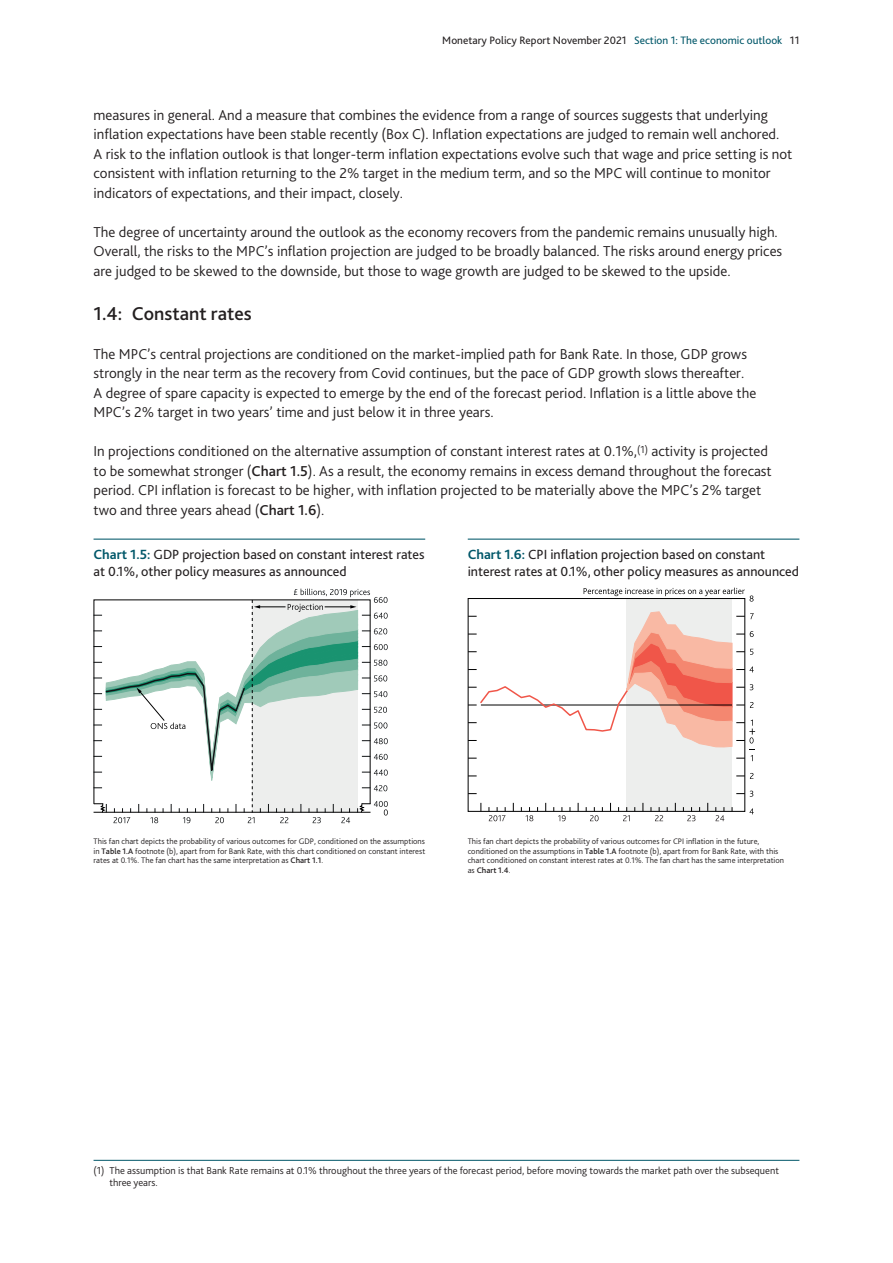
<style>
.page{position:relative;width:893px;height:1263px;background:#fff}
.page>*{position:absolute;margin:0;border:0;box-sizing:border-box;transform-origin:0 0}
.Section_heading__lev{font:500 19.5px "Bliss 2";color:#231f20}
.Body_text{font:300 15px/19.5px "Bliss 2";color:#231f20}
.Chart_Table__Heading{font:13.95px/16.8px "Bliss 2";color:#231f20}
.t1{font:11.25px "Bliss 2";color:#231f20}
.Footnote_text__for_m{font:300 10.5px/12px "Bliss 2";color:#231f20}
.Chart_Table__Footnot{font:300 8.4px/9.8px "Bliss 2";color:#231f20;text-align:justify}
.s1{color:#005769}
.s2{font-weight:500}
.s3{font-weight:700;color:#005769}
</style>
<div class="page">
<hr style="left:94px;top:1160px;width:705px;height:1px;background:#005769">
<hr style="left:94px;top:539px;width:331px;height:1px;background:#005769">
<svg style="left:113px;top:589px;width:275px;height:234px"></svg>
<svg style="left:94px;top:599px;width:277px;height:214px"></svg>
<hr style="left:468px;top:539px;width:331px;height:1px;background:#005769">
<div style="left:627px;top:599px;width:105px;height:212px;background:#edeeed"></div>
<svg style="left:715px;top:807px;width:10px;height:14px"></svg>
<svg style="left:683px;top:807px;width:17px;height:14px"></svg>
<svg style="left:651px;top:807px;width:17px;height:14px"></svg>
<svg style="left:586px;top:807px;width:17px;height:14px"></svg>
<svg style="left:553px;top:807px;width:18px;height:14px"></svg>
<svg style="left:521px;top:807px;width:17px;height:14px"></svg>
<svg style="left:489px;top:807px;width:17px;height:14px"></svg>
<svg style="left:749px;top:808px;width:5px;height:6px"></svg>
<svg style="left:736px;top:791px;width:17px;height:6px"></svg>
<svg style="left:736px;top:773px;width:17px;height:6px"></svg>
<svg style="left:584px;top:588px;width:170px;height:14px"></svg>
<svg style="left:618px;top:807px;width:17px;height:14px"></svg>
<svg style="left:470px;top:612px;width:285px;height:149px"></svg>
<div style="left:468px;top:598px;width:277px;height:214px;border:1px solid #000001"></div>
<p class="t1" style="left:442px;top:33px;width:359px">Monetary Policy Report November 2021 <span class="s1">Section 1: The economic outlook</span> 11</p>
<p class="Body_text" style="left:94px;top:105px;width:700px">measures in general. And a measure that combines the evidence from a range of sources suggests that underlying inflation expectations have been stable recently (Box C). Inflation expectations are judged to remain well anchored.<br>A risk to the inflation outlook is that longer-term inflation expectations evolve such that wage and price setting is not consistent with inflation returning to the 2% target in the medium term, and so the MPC will continue to monitor indicators of expectations, and their impact, closely.</p>
<p class="Body_text" style="left:94px;top:222px;width:690px">The degree of uncertainty around the outlook as the economy recovers from the pandemic remains unusually high.<br>Overall, the risks to the MPC’s inflation projection are judged to be broadly balanced. The risks around energy prices are judged to be skewed to the downside, but those to wage growth are judged to be skewed to the upside.</p>
<h3 class="Section_heading__lev" style="left:94px;top:301px;width:160px">1.4: Constant rates</h3>
<p class="Body_text" style="left:94px;top:344px;width:664px">The MPC’s central projections are conditioned on the market-implied path for Bank Rate. In those, GDP grows strongly in the near term as the recovery from Covid continues, but the pace of GDP growth slows thereafter.<br>A degree of spare capacity is expected to emerge by the end of the forecast period. Inflation is a little above the MPC’s 2% target in two years’ time and just below it in three years.</p>
<p class="Body_text" style="left:94px;top:441px;width:680px">In projections conditioned on the alternative assumption of constant interest rates at 0.1%,<sup>(1)</sup> activity is projected to be somewhat stronger (<span class="s2">Chart 1.5</span>). As a result, the economy remains in excess demand throughout the forecast period. CPI inflation is forecast to be higher, with inflation projected to be materially above the MPC’s 2% target two and three years ahead (<span class="s2">Chart 1.6</span>).</p>
<p class="Chart_Table__Heading" style="left:94px;top:545px;width:333px"><span class="s3">Chart 1.5:</span> GDP projection based on constant interest rates at 0.1%, other policy measures as announced</p>
<p class="Chart_Table__Heading" style="left:468px;top:545px;width:333px"><span class="s3">Chart 1.6:</span> CPI inflation projection based on constant interest rates at 0.1%, other policy measures as announced</p>
<p class="Chart_Table__Footnot" style="left:94px;top:836px;width:333px">This fan chart depicts the probability of various outcomes for GDP, conditioned on the assumptions in <span class="s2">Table 1.A</span> footnote (b), apart from for Bank Rate, with this chart conditioned on constant interest rates at 0.1%. The fan chart has the same interpretation as <span class="s2">Chart 1.1</span>.</p>
<p class="Chart_Table__Footnot" style="left:468px;top:836px;width:318px;text-align:left">This fan chart depicts the probability of various outcomes for CPI inflation in the future, conditioned on the assumptions in <span class="s2">Table 1.A</span> footnote (b), apart from for Bank Rate, with this chart conditioned on constant interest rates at 0.1%. The fan chart has the same interpretation as <span class="s2">Chart 1.4</span>.</p>
<p class="Footnote_text__for_m" style="left:109px;top:1165px;width:671px;text-indent:-16px">(1) The assumption is that Bank Rate remains at 0.1% throughout the three years of the forecast period, before moving towards the market path over the subsequent three years.</p>
</div>
